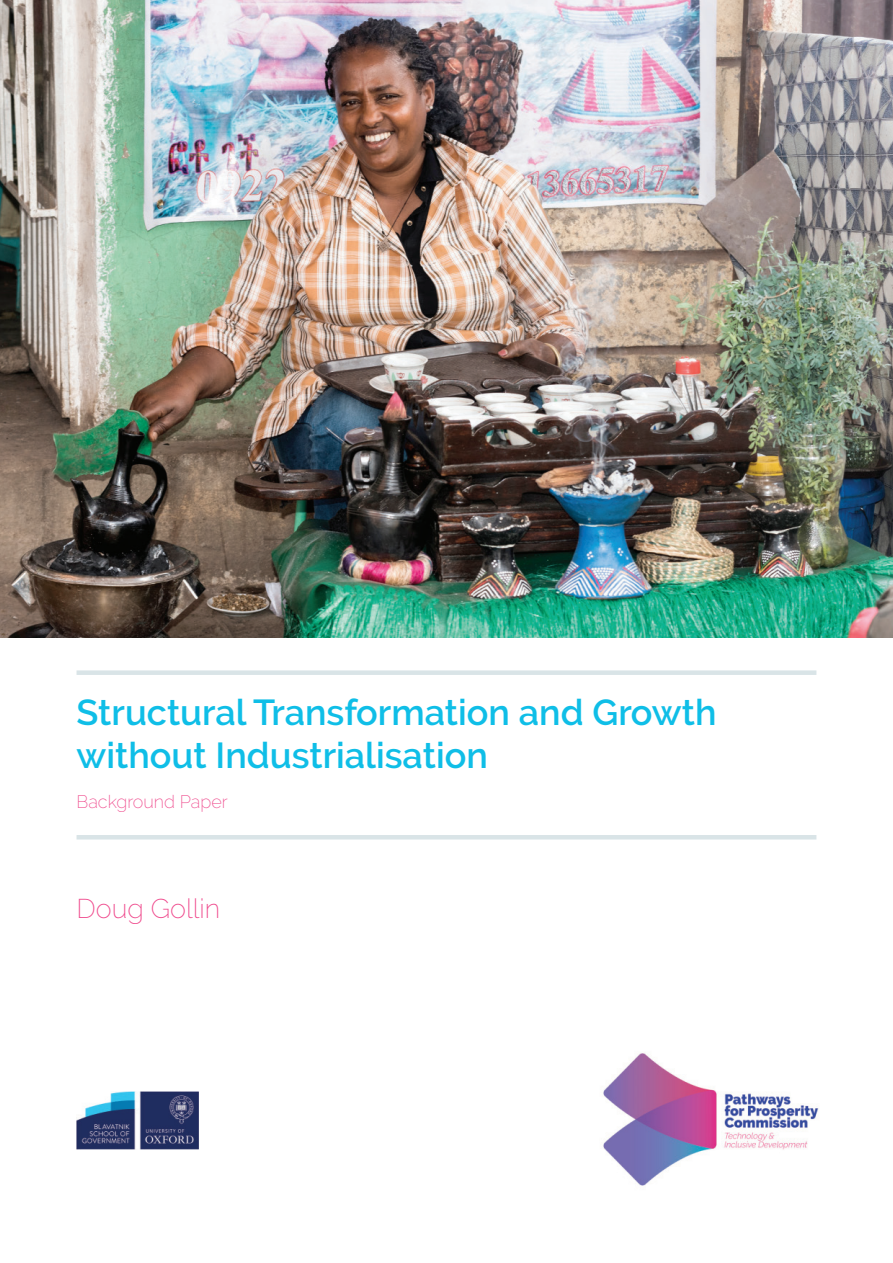
<style>
.page{position:relative;width:893px;height:1263px;background:#fff}
.page>*{position:absolute;margin:0;border:0;box-sizing:border-box;transform-origin:0 0}
.t1{font:600 36px/43.2px "Raleway";color:#0fbee7}
.t2{font:200 27px "Raleway";color:#ef478b}
.t3{font:200 18px "Raleway";color:#ef478b}
</style>
<div class="page">
<div style="left:77px;top:670px;width:739px;height:5px;background:#d9e4e7"></div>
<hr style="left:77px;top:835px;width:739px;height:4px;background:#d9e4e7">
<img style="left:603px;top:1053px;width:216px;height:133px">
<img style="left:77px;top:1091px;width:121px;height:59px">
<img style="left:0;top:0;width:893px;height:638px">
<p class="t1" style="left:77px;top:691px;width:641px">Structural Transformation and Growth without Industrialisation</p>
<p class="t3" style="left:77px;top:791px;width:153px">Background Paper</p>
<p class="t2" style="left:77px;top:893px;width:145px">Doug Gollin</p>
</div>
